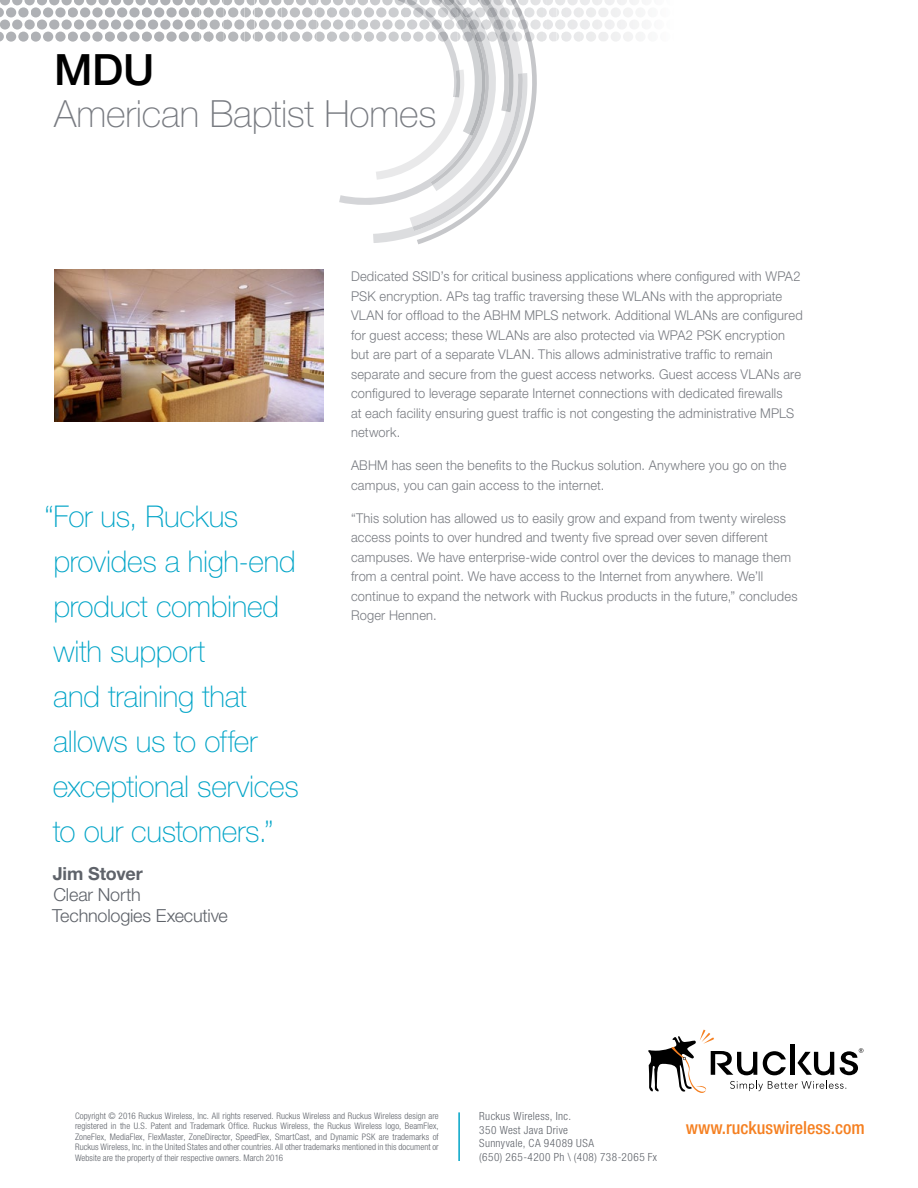
<style>
.page{position:relative;width:918px;height:1188px;background:#fff}
.page>*{position:absolute;margin:0;border:0;box-sizing:border-box;transform-origin:0 0}
.t1{font:500 43.2px "Helvetica Neue LT Std";color:#000}
.t2{font:100 37.5px "Helvetica Neue LT Std";letter-spacing:-.005em;color:#787b81}
.t3{font:100 30px/45px "Helvetica Neue LT Std";letter-spacing:-.01em;color:#00a4c7}
.t4{font:300 18px/21px "Helvetica Neue LT Std";letter-spacing:-.01em;color:#5f636a}
.t5{font:500 condensed 18px "Helvetica Neue LT Std";color:#f58021}
.t6{font:700 18px "Helvetica Neue LT Std";letter-spacing:-.005em;color:#5f636a}
.t7{font:300 13.5px/19.5px "Helvetica Neue LT Std";letter-spacing:.015em;color:#787b81;scale:.95 1}
.t8{font:300 condensed 11.25px/13.5px "Helvetica Neue LT Std";letter-spacing:.035em;color:#5f636a}
.t9{font:300 condensed 9px/10.5px "Helvetica Neue LT Std";letter-spacing:.005em;color:#5f636a;text-align:justify}
</style>
<div class="page">
<svg style="left:648px;top:1030px;width:215px;height:63px"></svg>
<div style="left:0;top:0;width:10px;height:5px;background:#afb1b5"></div>
<div style="left:12px;top:0;width:10px;height:5px;background:#afb1b5"></div>
<svg style="left:24px;top:0;width:11px;height:5px"></svg>
<div style="left:37px;top:0;width:10px;height:5px;background:#afb1b5"></div>
<div style="left:49px;top:0;width:10px;height:5px;background:#afb1b5"></div>
<div style="left:62px;top:0;width:10px;height:5px;background:#afb1b5"></div>
<div style="left:74px;top:0;width:10px;height:5px;background:#afb1b5"></div>
<div style="left:86px;top:0;width:10px;height:5px;background:#afb1b5"></div>
<div style="left:99px;top:0;width:10px;height:5px;background:#afb1b5"></div>
<div style="left:111px;top:0;width:10px;height:5px;background:#afb1b5"></div>
<div style="left:123px;top:0;width:10px;height:5px;background:#afb1b5"></div>
<div style="left:136px;top:0;width:10px;height:5px;background:#afb1b5"></div>
<div style="left:148px;top:0;width:10px;height:5px;background:#afb1b5"></div>
<svg style="left:160px;top:0;width:11px;height:5px"></svg>
<svg style="left:0;top:7px;width:4px;height:10px"></svg>
<svg style="left:6px;top:7px;width:10px;height:10px"></svg>
<svg style="left:18px;top:7px;width:11px;height:10px"></svg>
<svg style="left:31px;top:7px;width:10px;height:10px"></svg>
<svg style="left:43px;top:7px;width:10px;height:10px"></svg>
<svg style="left:55px;top:7px;width:11px;height:10px"></svg>
<svg style="left:68px;top:7px;width:10px;height:10px"></svg>
<svg style="left:80px;top:7px;width:10px;height:10px"></svg>
<svg style="left:92px;top:7px;width:11px;height:10px"></svg>
<svg style="left:105px;top:7px;width:10px;height:10px"></svg>
<svg style="left:117px;top:7px;width:10px;height:10px"></svg>
<svg style="left:129px;top:7px;width:11px;height:10px"></svg>
<svg style="left:142px;top:7px;width:10px;height:10px"></svg>
<svg style="left:154px;top:7px;width:10px;height:10px"></svg>
<svg style="left:166px;top:7px;width:11px;height:10px"></svg>
<svg style="left:0;top:19px;width:10px;height:11px"></svg>
<svg style="left:12px;top:19px;width:10px;height:11px"></svg>
<svg style="left:24px;top:19px;width:11px;height:11px"></svg>
<svg style="left:37px;top:19px;width:10px;height:11px"></svg>
<svg style="left:49px;top:19px;width:10px;height:11px"></svg>
<svg style="left:62px;top:19px;width:10px;height:11px"></svg>
<svg style="left:74px;top:19px;width:10px;height:11px"></svg>
<svg style="left:86px;top:19px;width:10px;height:11px"></svg>
<svg style="left:99px;top:19px;width:10px;height:11px"></svg>
<svg style="left:111px;top:19px;width:10px;height:11px"></svg>
<svg style="left:123px;top:19px;width:10px;height:11px"></svg>
<svg style="left:136px;top:19px;width:10px;height:11px"></svg>
<svg style="left:148px;top:19px;width:10px;height:11px"></svg>
<svg style="left:160px;top:19px;width:11px;height:11px"></svg>
<svg style="left:0;top:32px;width:4px;height:10px"></svg>
<div style="left:6px;top:32px;width:10px;height:10px;background:#afb1b5;border-radius:5px"></div>
<svg style="left:18px;top:32px;width:11px;height:10px"></svg>
<div style="left:31px;top:32px;width:10px;height:10px;background:#afb1b5;border-radius:5px"></div>
<div style="left:43px;top:32px;width:10px;height:10px;background:#afb1b5;border-radius:5px"></div>
<svg style="left:55px;top:32px;width:11px;height:10px"></svg>
<div style="left:68px;top:32px;width:10px;height:10px;background:#afb1b5;border-radius:5px"></div>
<div style="left:80px;top:32px;width:10px;height:10px;background:#afb1b5;border-radius:5px"></div>
<svg style="left:92px;top:32px;width:11px;height:10px"></svg>
<div style="left:105px;top:32px;width:10px;height:10px;background:#afb1b5;border-radius:5px"></div>
<div style="left:117px;top:32px;width:10px;height:10px;background:#afb1b5;border-radius:5px"></div>
<svg style="left:129px;top:32px;width:11px;height:10px"></svg>
<div style="left:142px;top:32px;width:10px;height:10px;background:#afb1b5;border-radius:5px"></div>
<div style="left:154px;top:32px;width:10px;height:10px;background:#afb1b5;border-radius:5px"></div>
<svg style="left:166px;top:32px;width:11px;height:10px"></svg>
<svg style="left:173px;top:0;width:464px;height:243px"></svg>
<hr style="left:458px;top:1112px;width:2px;height:49px;background:#00a4c7">
<img style="left:54px;top:269px;width:270px;height:152px">
<h1 class="t1" style="left:54px;top:44px;width:102px">MDU</h1>
<h2 class="t2" style="left:54px;top:92px;width:384px">American Baptist Homes</h2>
<h3 class="t3" style="left:44px;top:493px;width:256px">“For us, Ruckus provides a high-end product combined with support<br>and training that allows us to offer exceptional services to our customers.”</h3>
<h3 class="t6" style="left:53px;top:862px;width:92px">Jim Stover</h3>
<h3 class="t4" style="left:52px;top:884px;width:177px">Clear North<br>Technologies Executive</h3>
<p class="t7" style="left:351px;top:266px;width:477px">Dedicated SSID’s for critical business applications where configured with WPA2<br>PSK encryption. APs tag traffic traversing these WLANs with the appropriate VLAN for offload to the ABHM MPLS network. Additional WLANs are configured for guest access; these WLANs are also protected via WPA2 PSK encryption but are part of a separate VLAN. This allows administrative traffic to remain separate and secure from the guest access networks. Guest access VLANs are configured to leverage separate Internet connections with dedicated firewalls<br>at each facility ensuring guest traffic is not congesting the administrative MPLS network.</p>
<p class="t7" style="left:351px;top:455px;width:460px">ABHM has seen the benefits to the Ruckus solution. Anywhere you go on the campus, you can gain access to the internet.</p>
<p class="t7" style="left:351px;top:508px;width:472px">“This solution has allowed us to easily grow and expand from twenty wireless access points to over hundred and twenty five spread over seven different campuses. We have enterprise-wide control over the devices to manage them from a central point. We have access to the Internet from anywhere. We’ll continue to expand the network with Ruckus products in the future,” concludes Roger Hennen.</p>
<p class="t9" style="left:75px;top:1110px;width:365px">Copyright © 2016 Ruckus Wireless, Inc. All rights reserved. Ruckus Wireless and Ruckus Wireless design are registered in the U.S. Patent and Trademark Office. Ruckus Wireless, the Ruckus Wireless logo, BeamFlex, ZoneFlex, MediaFlex, FlexMaster, ZoneDirector, SpeedFlex, SmartCast, and Dynamic PSK are trademarks of Ruckus Wireless, Inc. in the United States and other countries. All other trademarks mentioned in this document or Website are the property of their respective owners. March 2016</p>
<p class="t8" style="left:479px;top:1109px;width:179px">Ruckus Wireless, Inc.<br>350 West Java Drive<br>Sunnyvale, CA 94089 USA<br>(650) 265-4200 Ph \ (408) 738-2065 Fx</p>
<h3 class="t5" style="left:686px;top:1117px;width:181px">www.ruckuswireless.com</h3>
</div>
